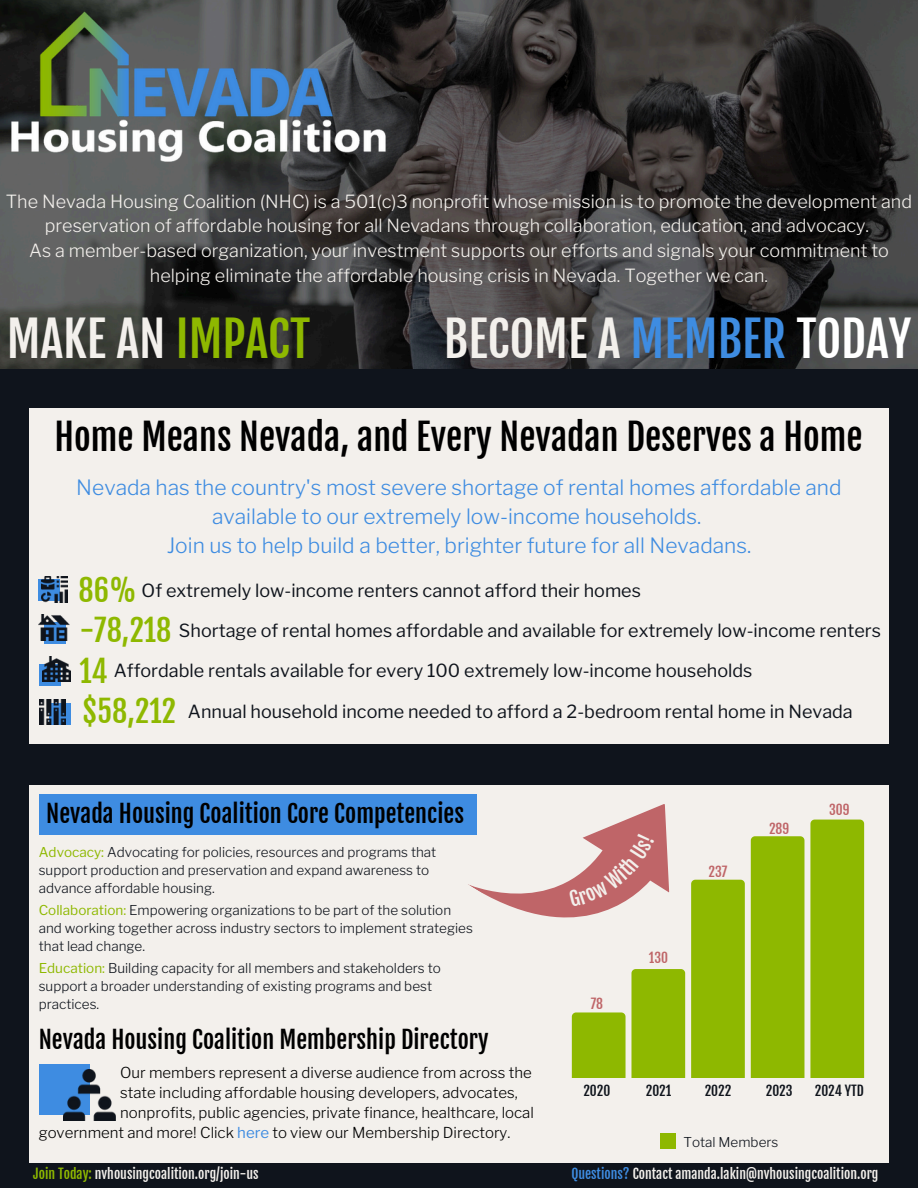
<style>
.page{position:relative;width:918px;height:1188px;background:#fff}
.page>*{position:absolute;margin:0;border:0;box-sizing:border-box;transform-origin:0 0}
.t1{font:48px "Fjalla One";color:#f3f0ec}
.t2{font:36px "Fjalla One";color:#000}
.t3{font:30px "Fjalla One";color:#8eb800}
.t4{font:24px "Fjalla One";color:#000}
.t5{font:300 21px/29.2px "Libre Franklin";color:#3e8ce1;text-align:center}
.t6{font:300 18px/24.8px "Libre Franklin";color:#f3f0ec;text-align:center}
.t7{font:18px "Libre Franklin";color:#0f141c}
.t8{font:300 15px/20.2px "Libre Franklin";color:#000}
.t9{font:300 13.5px/18px "Libre Franklin";color:#0f141c}
.t10{font:13.5px "Fjalla One";color:#f3f0ec}
.t11{font:13.5px "Fjalla One";color:#0f141c}
.t12{font:13.5px "Fjalla One";color:#bf6568}
.s1{color:#8eb800}
.s2{color:#3e8ce1}
.s3{color:#fff}
.s4{font-family:"Fjalla One";font-size:30px;color:#8eb800}
.s5{font-weight:400;color:#8eb800}
.s6{font-weight:400;color:#3e8ce1}
</style>
<div class="page">
<img style="left:0;top:0;width:918px;height:370px">
<img style="left:0;top:0;width:396px;height:168px">
<div style="left:0;top:370px;width:918px;height:818px;background:#0f141c"></div>
<div style="left:30px;top:408px;width:858px;height:754px;background:#f3f0ec"></div>
<div style="left:39px;top:580px;width:21px;height:21px;background:#3e8ce1"></div>
<img style="left:41px;top:576px;width:26px;height:26px">
<svg style="left:44px;top:640px;width:21px;height:4px"></svg>
<img style="left:38px;top:615px;width:32px;height:25px">
<div style="left:39px;top:664px;width:21px;height:21px;background:#3e8ce1"></div>
<img style="left:42px;top:656px;width:28px;height:26px">
<svg style="left:65px;top:704px;width:5px;height:21px"></svg>
<img style="left:39px;top:699px;width:26px;height:26px">
<div style="left:0;top:744px;width:918px;height:41px;background:#0f141c"></div>
<svg style="left:467px;top:794px;width:241px;height:184px"></svg>
<div style="left:661px;top:1133px;width:15px;height:16px;background:#8eb800"></div>
<div style="left:39px;top:1065px;width:50px;height:50px;background:#3e8ce1"></div>
<img style="left:63px;top:1070px;width:53px;height:50px">
<div style="left:39px;top:794px;width:437px;height:40px;background:#3e8ce1"></div>
<svg style="left:572px;top:969px;width:113px;height:109px"></svg>
<div style="left:691px;top:880px;width:54px;height:198px;background:#8eb800"></div>
<div style="left:751px;top:836px;width:53px;height:242px;background:#8eb800"></div>
<div style="left:810px;top:820px;width:54px;height:258px;background:#8eb800"></div>
<svg style="left:569px;top:833px;width:85px;height:74px"></svg>
<p class="t6" style="left:6px;top:189px;width:908px">The Nevada Housing Coalition (NHC) is a 501(c)3 nonprofit whose mission is to promote the development and preservation of affordable housing for all Nevadans through collaboration, education, and advocacy.<br>As a member-based organization, your investment supports our efforts and signals your commitment to helping eliminate the affordable housing crisis in Nevada. Together we can.</p>
<p class="t1" style="left:7px;top:310px;width:305px">MAKE AN <span class="s1">IMPACT</span></p>
<p class="t1" style="left:444px;top:310px;width:469px">BECOME A <span class="s2">MEMBER</span> <span class="s3">TODAY</span></p>
<p class="t2" style="left:54px;top:414px;width:810px">Home Means Nevada, and Every Nevadan Deserves a Home</p>
<p class="t5" style="left:76px;top:473px;width:767px">Nevada has the country's most severe shortage of rental homes affordable and available to our extremely low-income households.<br>Join us to help build a better, brighter future for all Nevadans.</p>
<p class="t3" style="left:79px;top:572px;width:60px">86%</p>
<h4 class="t7" style="left:142px;top:580px;width:501px">Of extremely low-income renters cannot afford their homes</h4>
<p class="t3" style="left:80px;top:612px;width:93px">-78,218</p>
<h4 class="t7" style="left:179px;top:620px;width:704px">Shortage of rental homes affordable and available for extremely low-income renters</h4>
<p class="t3" style="left:79px;top:652px;width:30px">14</p>
<p class="t7" style="left:114px;top:660px;width:640px">Affordable rentals available for every 100 extremely low-income households</p>
<p class="t7" style="left:82px;top:701px;width:772px"><span class="s4">$58,212</span> Annual household income needed to afford a 2-bedroom rental home in Nevada</p>
<p class="t4" style="left:46px;top:799px;width:419px">Nevada Housing Coalition Core Competencies</p>
<p class="t9" style="left:39px;top:843px;width:399px"><span class="s5">Advocacy:</span> Advocating for policies, resources and programs that support production and preservation and expand awareness to advance affordable housing.</p>
<p class="t9" style="left:39px;top:901px;width:436px"><span class="s5">Collaboration:</span> Empowering organizations to be part of the solution and working together across industry sectors to implement strategies that lead change.</p>
<h6 class="t9" style="left:39px;top:959px;width:404px"><span class="s5">Education:</span> Building capacity for all members and stakeholders to support a broader understanding of existing programs and best practices.</h6>
<p class="t4" style="left:39px;top:1025px;width:451px">Nevada Housing Coalition Membership Directory</p>
<p class="t8" style="left:120px;top:1062px;width:415px">Our members represent a diverse audience from across the state including affordable housing developers, advocates, nonprofits, public agencies, private finance, healthcare, local</p>
<p class="t8" style="left:39px;top:1122px;width:473px">government and more! Click <span class="s6">here</span> to view our Membership Directory.</p>
<p class="t10" style="left:33px;top:1165px;width:227px"><span class="s1">Join Today:</span> nvhousingcoalition.org/join-us</p>
<p class="t12" style="left:591px;top:995px;width:14px">78</p>
<p class="t12" style="left:649px;top:950px;width:21px">130</p>
<p class="t12" style="left:708px;top:863px;width:20px">237</p>
<p class="t12" style="left:769px;top:820px;width:22px">289</p>
<p class="t12" style="left:829px;top:801px;width:22px">309</p>
<p class="t11" style="left:583px;top:1082px;width:28px">2020</p>
<p class="t11" style="left:646px;top:1082px;width:27px">2021</p>
<p class="t11" style="left:705px;top:1082px;width:28px">2022</p>
<p class="t11" style="left:766px;top:1082px;width:28px">2023</p>
<p class="t11" style="left:815px;top:1082px;width:51px">2024 YTD</p>
<p class="t9" style="left:683px;top:1134px;width:96px">Total Members</p>
<p class="t10" style="left:571px;top:1165px;width:309px"><span class="s2">Questions?</span> Contact amanda.lakin@nvhousingcoalition.org</p>
</div>
